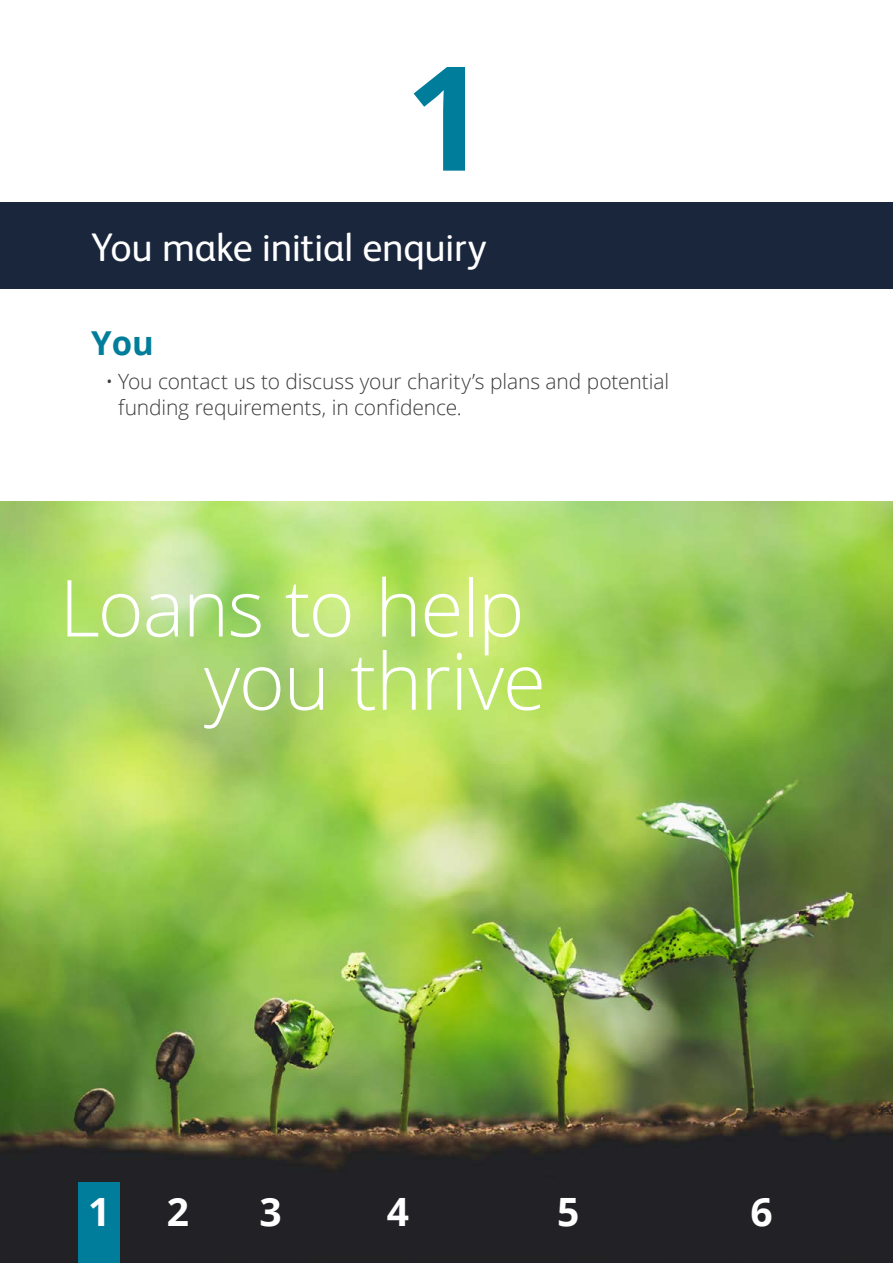
<style>
.page{position:relative;width:893px;height:1263px;background:#fff}
.page>*{position:absolute;margin:0;border:0;box-sizing:border-box;transform-origin:0 0}
.t1{font:700 145.2px "Open Sans";color:#007d9a}
.t2{font:300 78.75px "Open Sans";letter-spacing:-.02em;color:#fff}
.t3{font:39.9px "FS Albert Pro";letter-spacing:-.01em;color:#fff}
.t4{font:700 39px "Open Sans";color:#fff}
.t5{font:700 33px "Open Sans";color:#007d9a}
.t6{font:300 21px/25.5px "Open Sans";letter-spacing:-.005em;color:#3c3c3b}
</style>
<div class="page">
<div style="left:0;top:203px;width:893px;height:86px;background:#1a263c"></div>
<img style="left:0;top:502px;width:893px;height:761px">
<div style="left:79px;top:1182px;width:41px;height:81px;background:#007d9a"></div>
<h1 class="t1" style="left:405px;top:15px;width:84px">1</h1>
<h3 class="t3" style="left:91px;top:219px;width:397px">You make initial enquiry</h3>
<h3 class="t5" style="left:91px;top:320px;width:64px">You</h3>
<p class="t6" style="left:118px;top:368px;width:552px;text-indent:-13px">• You contact us to discuss your charity’s plans and potential funding requirements, in confidence.</p>
<h2 class="t2" style="left:60px;top:554px;width:467px">Loans to help</h2>
<h2 class="t2" style="left:204px;top:627px;width:343px">you thrive</h2>
<h3 class="t4" style="left:88px;top:1184px;width:24px">1</h3>
<h3 class="t4" style="left:167px;top:1184px;width:24px">2</h3>
<h3 class="t4" style="left:259px;top:1184px;width:24px">3</h3>
<h3 class="t4" style="left:387px;top:1184px;width:24px">4</h3>
<h3 class="t4" style="left:557px;top:1184px;width:24px">5</h3>
<h3 class="t4" style="left:750px;top:1184px;width:24px">6</h3>
</div>
